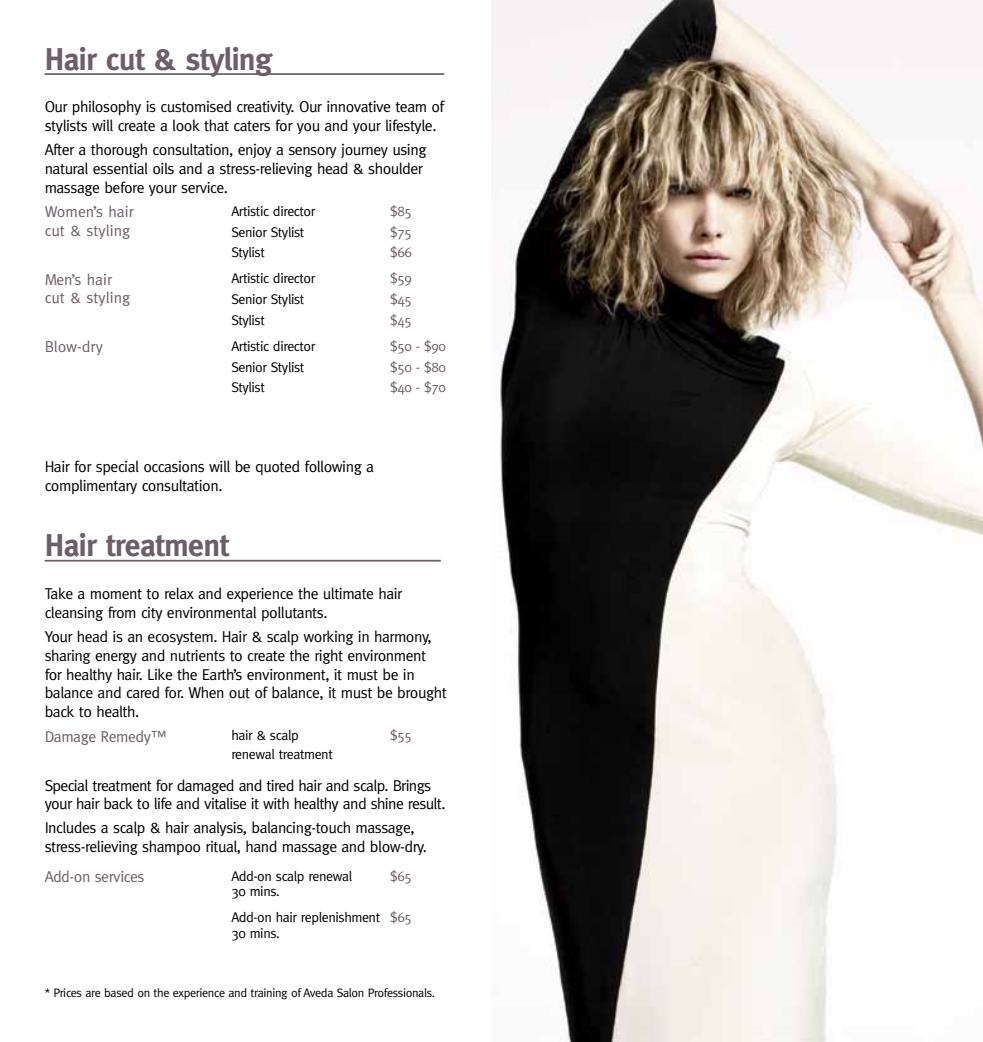
<style>
.page{position:relative;width:983px;height:1042px;background:#fff}
.page>*{position:absolute;margin:0;border:0;box-sizing:border-box;transform-origin:0 0}
.t1{font:700 31.5px "Meta";letter-spacing:-.02em;color:#6d5f69}
.t2{font:15.75px/18.9px "Meta";letter-spacing:-.03em;color:#000}
.t3{font:15.75px/18.4px "Meta";color:#6d5f69}
.t4{font:15.75px "Meta";letter-spacing:-.03em;color:#6d5f69}
.t5{font:14px/20.7px "Meta";letter-spacing:-.03em;color:#000}
.t6{font:14px/20.7px "Meta";letter-spacing:-.03em;color:#6d5f69;text-align:justify}
.t7{font:12.25px "Meta";letter-spacing:-.03em;color:#000}
</style>
<div class="page">
<hr style="left:45px;top:73px;width:399px;height:2px;background:#6d5f69">
<hr style="left:45px;top:560px;width:396px;height:1px;background:#6d5f69">
<img style="left:491px;top:0;width:491px;height:1042px">
<h1 class="t1" style="left:45px;top:40px;width:229px">Hair cut &amp; styling</h1>
<p class="t2" style="left:45px;top:97px;width:401px">Our philosophy is customised creativity. Our innovative team of stylists will create a look that caters for you and your lifestyle.</p>
<p class="t2" style="left:45px;top:140px;width:383px">After a thorough consultation, enjoy a sensory journey using natural essential oils and a stress-relieving head &amp; shoulder massage before your service.</p>
<p class="t3" style="left:45px;top:202px;width:91px">Women’s hair cut &amp; styling</p>
<p class="t5" style="left:231px;top:201px;width:85px">Artistic director<br>Senior Stylist<br>Stylist</p>
<p class="t6" style="left:390px;top:201px;width:23px">$85 $75 $66</p>
<p class="t3" style="left:45px;top:270px;width:87px">Men’s hair cut &amp; styling</p>
<p class="t5" style="left:231px;top:268px;width:85px">Artistic director<br>Senior Stylist<br>Stylist</p>
<p class="t6" style="left:390px;top:268px;width:23px">$59 $45 $45</p>
<p class="t3" style="left:45px;top:337px;width:60px">Blow-dry</p>
<p class="t5" style="left:231px;top:335px;width:85px">Artistic director<br>Senior Stylist<br>Stylist</p>
<p class="t6" style="left:390px;top:335px;width:57px">$50 - $90 $50 - $80 $40 - $70</p>
<p class="t2" style="left:45px;top:457px;width:331px">Hair for special occasions will be quoted following a complimentary consultation.</p>
<h1 class="t1" style="left:45px;top:527px;width:186px">Hair treatment</h1>
<p class="t2" style="left:45px;top:584px;width:359px">Take a moment to relax and experience the ultimate hair cleansing from city environmental pollutants.</p>
<p class="t2" style="left:45px;top:627px;width:403px">Your head is an ecosystem. Hair &amp; scalp working in harmony, sharing energy and nutrients to create the right environment for healthy hair. Like the Earth’s environment, it must be in balance and cared for. When out of balance, it must be brought back to health.</p>
<p class="t4" style="left:45px;top:727px;width:123px">Damage Remedy™</p>
<p class="t5" style="left:231px;top:726px;width:103px;line-height:18.4px">hair &amp; scalp renewal treatment</p>
<p class="t6" style="left:390px;top:725px;width:23px">$55</p>
<p class="t2" style="left:45px;top:775px;width:402px">Special treatment for damaged and tired hair and scalp. Brings your hair back to life and vitalise it with healthy and shine result.</p>
<p class="t2" style="left:45px;top:818px;width:383px">Includes a scalp &amp; hair analysis, balancing-touch massage, stress-relieving shampoo ritual, hand massage and blow-dry.</p>
<p class="t4" style="left:45px;top:867px;width:101px">Add-on services</p>
<p class="t5" style="left:231px;top:868px;width:122px;line-height:15.8px">Add-on scalp renewal<br>30 mins.</p>
<p class="t6" style="left:390px;top:865px;width:23px">$65</p>
<p class="t5" style="left:231px;top:909px;width:150px;line-height:15.8px">Add-on hair replenishment<br>30 mins.</p>
<p class="t6" style="left:390px;top:907px;width:23px">$65</p>
<p class="t7" style="left:45px;top:986px;width:392px">* Prices are based on the experience and training of Aveda Salon Professionals.</p>
</div>
